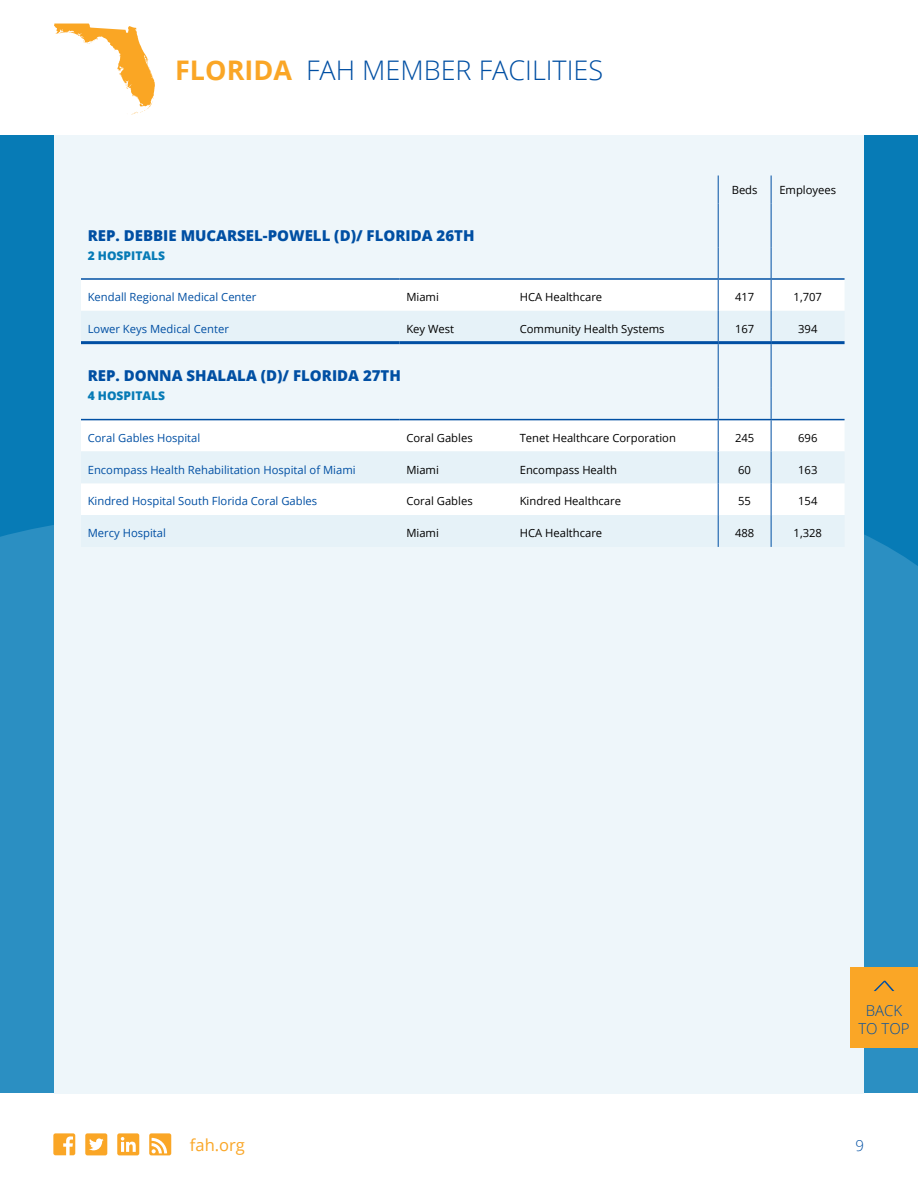
<style>
.page{position:relative;width:918px;height:1188px;background:#077bb6}
.page>*{position:absolute;margin:0;border:0;box-sizing:border-box;transform-origin:0 0}
.t1{font:300 27px "Open Sans";color:#004fa3}
.t2{font:16.5px "Open Sans";color:#faa626}
.t3{font:800 15px "Open Sans";color:#004fa3}
.t4{font:300 15px/18px "Open Sans";color:#004fa3;text-align:center}
.t5{font:800 12px "Open Sans";color:#077bb6}
.t6{font:11.25px "Open Sans";color:#000}
.t7{font:11.25px "Open Sans";color:#004fa3}
.s1{font-weight:700;color:#faa626}
</style>
<div class="page">
<div style="left:0;top:525px;width:918px;height:569px;background:#2b8fc2"></div>
<div style="left:0;top:1094px;width:918px;height:94px;background:#fff"></div>
<div style="left:54px;top:135px;width:810px;height:959px;background:#eef6fa"></div>
<div style="left:81px;top:280px;width:763px;height:31px;background:#fff"></div>
<svg style="left:81px;top:311px;width:764px;height:236px"></svg>
<svg style="left:718px;top:175px;width:1px;height:29px"></svg>
<svg style="left:771px;top:175px;width:1px;height:29px"></svg>
<hr style="left:771px;top:204px;width:1px;height:43px;background:#004fa3">
<hr style="left:771px;top:247px;width:1px;height:31px;background:#004fa3">
<hr style="left:771px;top:280px;width:1px;height:31px;background:#004fa3">
<hr style="left:771px;top:311px;width:1px;height:30px;background:#004fa3">
<hr style="left:771px;top:344px;width:1px;height:44px;background:#004fa3">
<hr style="left:771px;top:388px;width:1px;height:31px;background:#004fa3">
<hr style="left:771px;top:420px;width:1px;height:31px;background:#004fa3">
<hr style="left:771px;top:451px;width:1px;height:32px;background:#004fa3">
<hr style="left:771px;top:483px;width:1px;height:32px;background:#004fa3">
<hr style="left:771px;top:515px;width:1px;height:32px;background:#004fa3">
<hr style="left:718px;top:204px;width:1px;height:43px;background:#004fa3">
<hr style="left:718px;top:247px;width:1px;height:31px;background:#004fa3">
<hr style="left:718px;top:280px;width:1px;height:31px;background:#004fa3">
<hr style="left:718px;top:311px;width:1px;height:30px;background:#004fa3">
<hr style="left:718px;top:344px;width:1px;height:44px;background:#004fa3">
<hr style="left:718px;top:388px;width:1px;height:31px;background:#004fa3">
<hr style="left:718px;top:420px;width:1px;height:31px;background:#004fa3">
<hr style="left:718px;top:451px;width:1px;height:32px;background:#004fa3">
<hr style="left:718px;top:483px;width:1px;height:32px;background:#004fa3">
<hr style="left:718px;top:515px;width:1px;height:32px;background:#004fa3">
<hr style="left:81px;top:278px;width:319px;height:2px;background:#004fa3">
<hr style="left:400px;top:278px;width:113px;height:2px;background:#004fa3">
<hr style="left:513px;top:278px;width:205px;height:2px;background:#004fa3">
<hr style="left:718px;top:278px;width:53px;height:2px;background:#004fa3">
<hr style="left:771px;top:278px;width:74px;height:2px;background:#004fa3">
<hr style="left:81px;top:419px;width:319px;height:1px;background:#004fa3">
<hr style="left:400px;top:419px;width:113px;height:1px;background:#004fa3">
<hr style="left:513px;top:419px;width:205px;height:1px;background:#004fa3">
<hr style="left:718px;top:419px;width:53px;height:1px;background:#004fa3">
<hr style="left:771px;top:419px;width:74px;height:1px;background:#004fa3">
<hr style="left:81px;top:341px;width:319px;height:3px;background:#004fa3">
<hr style="left:400px;top:341px;width:113px;height:3px;background:#004fa3">
<hr style="left:513px;top:341px;width:205px;height:3px;background:#004fa3">
<hr style="left:718px;top:341px;width:53px;height:3px;background:#004fa3">
<hr style="left:771px;top:341px;width:74px;height:3px;background:#004fa3">
<div style="left:0;top:0;width:918px;height:135px;background:#fff"></div>
<svg style="left:54px;top:24px;width:101px;height:90px"></svg>
<svg style="left:149px;top:1133px;width:22px;height:22px"></svg>
<svg style="left:53px;top:1133px;width:22px;height:22px"></svg>
<svg style="left:117px;top:1133px;width:22px;height:22px"></svg>
<svg style="left:85px;top:1133px;width:22px;height:22px"></svg>
<div style="left:850px;top:967px;width:68px;height:81px;background:#faa626"></div>
<svg style="left:874px;top:981px;width:20px;height:10px"></svg>
<h1 class="t1" style="left:175px;top:52px;width:430px"><span class="s1">FLORIDA</span> FAH MEMBER FACILITIES</h1>
<p class="t6" style="left:732px;top:182px;width:27px">Beds</p>
<p class="t6" style="left:779px;top:182px;width:58px">Employees</p>
<h3 class="t3" style="left:88px;top:224px;width:388px">REP. DEBBIE MUCARSEL-POWELL (D)/ FLORIDA 26TH</h3>
<p class="t5" style="left:88px;top:246px;width:79px">2 HOSPITALS</p>
<p class="t7" style="left:88px;top:289px;width:170px">Kendall Regional Medical Center</p>
<p class="t6" style="left:406px;top:289px;width:34px">Miami</p>
<p class="t6" style="left:520px;top:289px;width:84px">HCA Healthcare</p>
<p class="t6" style="left:735px;top:289px;width:21px">417</p>
<p class="t6" style="left:794px;top:289px;width:30px">1,707</p>
<p class="t7" style="left:88px;top:321px;width:143px">Lower Keys Medical Center</p>
<p class="t6" style="left:406px;top:321px;width:49px">Key West</p>
<p class="t6" style="left:520px;top:321px;width:146px">Community Health Systems</p>
<p class="t6" style="left:735px;top:321px;width:21px">167</p>
<p class="t6" style="left:798px;top:321px;width:21px">394</p>
<h3 class="t3" style="left:88px;top:364px;width:315px">REP. DONNA SHALALA (D)/ FLORIDA 27TH</h3>
<p class="t5" style="left:88px;top:387px;width:79px">4 HOSPITALS</p>
<p class="t7" style="left:88px;top:430px;width:114px">Coral Gables Hospital</p>
<p class="t6" style="left:406px;top:430px;width:68px">Coral Gables</p>
<p class="t6" style="left:520px;top:430px;width:158px">Tenet Healthcare Corporation</p>
<p class="t6" style="left:735px;top:430px;width:21px">245</p>
<p class="t6" style="left:798px;top:430px;width:21px">696</p>
<p class="t7" style="left:88px;top:462px;width:269px">Encompass Health Rehabilitation Hospital of Miami</p>
<p class="t6" style="left:406px;top:462px;width:34px">Miami</p>
<p class="t6" style="left:520px;top:462px;width:99px">Encompass Health</p>
<p class="t6" style="left:738px;top:462px;width:14px">60</p>
<p class="t6" style="left:798px;top:462px;width:21px">163</p>
<p class="t7" style="left:88px;top:494px;width:231px">Kindred Hospital South Florida Coral Gables</p>
<p class="t6" style="left:406px;top:494px;width:68px">Coral Gables</p>
<p class="t6" style="left:520px;top:494px;width:103px">Kindred Healthcare</p>
<p class="t6" style="left:738px;top:494px;width:14px">55</p>
<p class="t6" style="left:798px;top:494px;width:21px">154</p>
<p class="t7" style="left:88px;top:525px;width:80px">Mercy Hospital</p>
<p class="t6" style="left:406px;top:525px;width:34px">Miami</p>
<p class="t6" style="left:520px;top:525px;width:84px">HCA Healthcare</p>
<p class="t6" style="left:735px;top:525px;width:21px">488</p>
<p class="t6" style="left:794px;top:525px;width:30px">1,328</p>
<h2 class="t2" style="left:190px;top:1134px;width:57px">fah.org</h2>
<h3 class="t4" style="left:858px;top:1001px;width:53px">BACK<br>TO TOP</h3>
<h3 class="t4" style="left:855px;top:1136px;width:10px">9</h3>
</div>
